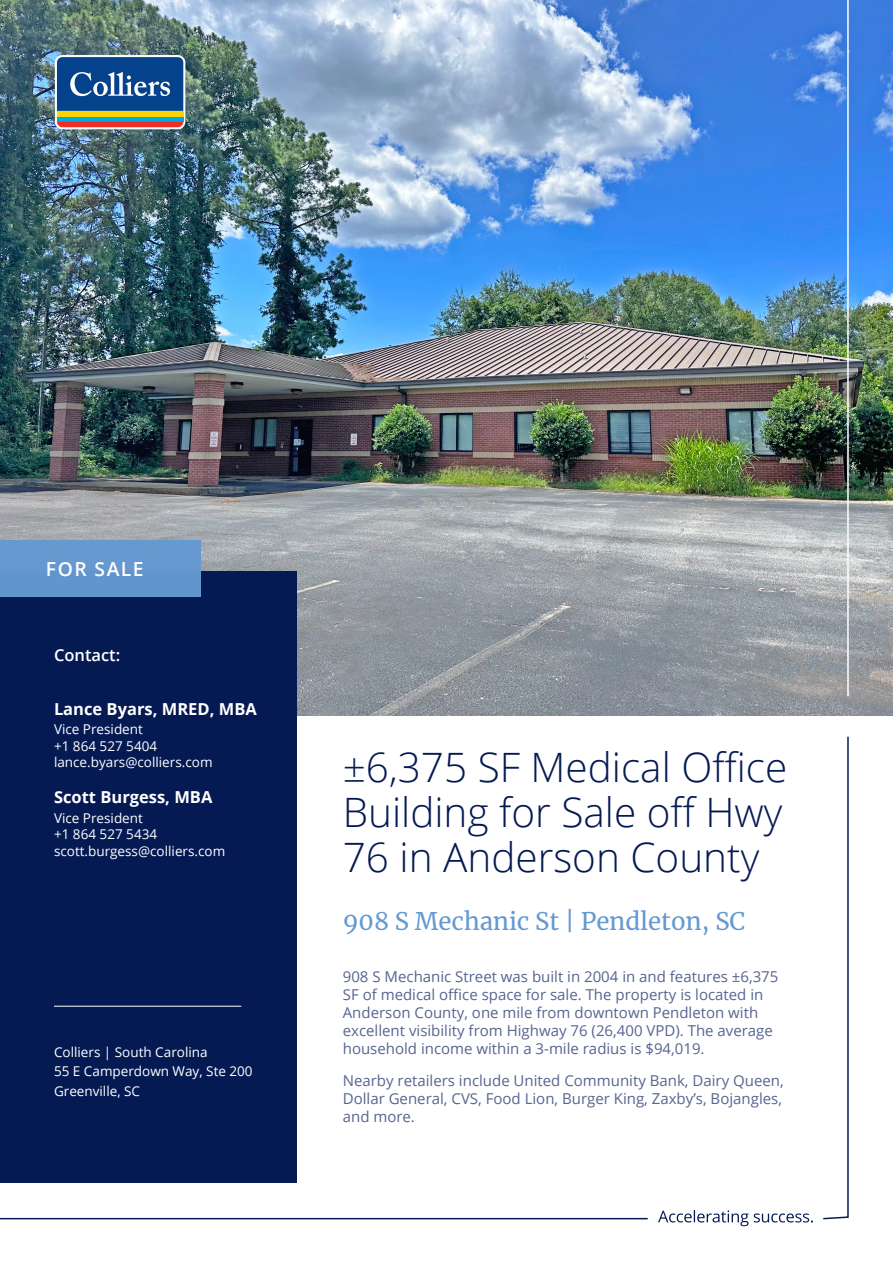
<style>
.page{position:relative;width:893px;height:1263px;background:#fff}
.page>*{position:absolute;margin:0;border:0;box-sizing:border-box;transform-origin:0 0}
.t1{font:300 40.5px/45px "Open Sans";color:#051a53}
.t2{font:24px "Merriweather";color:#6599d1}
.t3{font:600 19.35px "Open Sans";letter-spacing:.075em;color:#fff}
.t4{font:700 16.5px "Open Sans";color:#fff}
.t5{font:600 16.5px "Open Sans";color:#fff}
.t6{font:15px/18px "Open Sans";color:#576590}
.t7{font:13.5px "Open Sans";color:#fff}
</style>
<div class="page">
<img style="left:0;top:0;width:893px;height:716px">
<div style="left:0;top:571px;width:296px;height:611px;background:#051a53"></div>
<div style="left:0;top:541px;width:201px;height:56px;background:#6599d1"></div>
<svg style="left:658px;top:1210px;width:155px;height:16px"></svg>
<svg style="left:823px;top:736px;width:26px;height:484px"></svg>
<hr style="left:0;top:1218px;width:648px;height:1px;background:#051a53">
<hr style="left:847px;top:0;width:2px;height:696px;background:#fff">
<svg style="left:55px;top:55px;width:130px;height:74px"></svg>
<div style="left:57px;top:116px;width:126px;height:6px;background:#00a8e4"></div>
<div style="left:57px;top:111px;width:126px;height:5px;background:#fed503"></div>
<svg style="left:57px;top:122px;width:126px;height:5px"></svg>
<svg style="left:57px;top:57px;width:126px;height:54px;background:#215798"></svg>
<hr style="left:54px;top:1006px;width:187px;height:1px;background:#fff">
<p class="t3" style="left:46px;top:555px;width:99px">FOR SALE</p>
<p class="t5" style="left:54px;top:644px;width:68px">Contact:</p>
<p class="t4" style="left:54px;top:697px;width:204px">Lance Byars, MRED, MBA</p>
<p class="t7" style="left:54px;top:720px;width:90px">Vice President</p>
<p class="t7" style="left:54px;top:736px;width:105px">+1 864 527 5404</p>
<p class="t7" style="left:54px;top:753px;width:160px">lance.byars@colliers.com</p>
<p class="t4" style="left:54px;top:786px;width:160px">Scott Burgess, MBA</p>
<p class="t7" style="left:54px;top:809px;width:90px">Vice President</p>
<p class="t7" style="left:54px;top:825px;width:105px">+1 864 527 5434</p>
<p class="t7" style="left:54px;top:842px;width:173px">scott.burgess@colliers.com</p>
<p class="t7" style="left:54px;top:1043px;width:155px">Colliers | South Carolina</p>
<p class="t7" style="left:54px;top:1062px;width:200px">55 E Camperdown Way, Ste 200</p>
<p class="t7" style="left:54px;top:1082px;width:88px">Greenville, SC</p>
<p class="t1" style="left:343px;top:744px;width:446px">±6,375 SF Medical Office<br>Building for Sale off Hwy<br>76 in Anderson County</p>
<p class="t2" style="left:343px;top:905px;width:404px">908 S Mechanic St | Pendleton, SC</p>
<p class="t6" style="left:343px;top:967px;width:437px">908 S Mechanic Street was built in 2004 in and features ±6,375<br>SF of medical office space for sale. The property is located in Anderson County, one mile from downtown Pendleton with excellent visibility from Highway 76 (26,400 VPD). The average household income within a 3-mile radius is $94,019.</p>
<p class="t6" style="left:343px;top:1071px;width:442px;text-align:justify">Nearby retailers include United Community Bank, Dairy Queen, Dollar General, CVS, Food Lion, Burger King, Zaxby’s, Bojangles, and more.</p>
</div>
